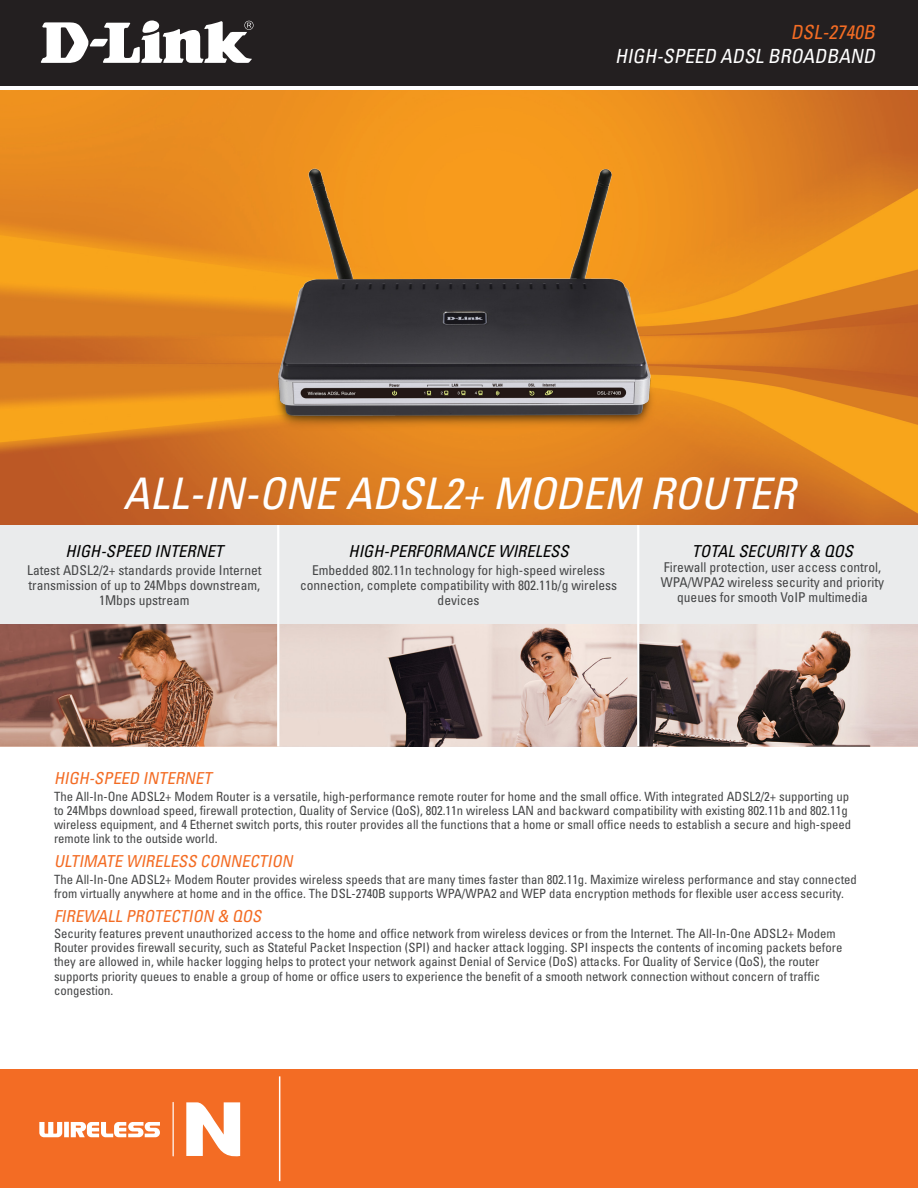
<style>
.page{position:relative;width:918px;height:1188px;background:#fff}
.page>*{position:absolute;margin:0;border:0;box-sizing:border-box;transform-origin:0 0}
.Center_Product_Name{font:italic condensed 43.5px "Univers";color:#fff}
.Slogan_-_Top_Right{font:italic condensed 19.5px "Univers";color:#fff}
.Model_Number_-_Top_R{font:italic condensed 19.5px "Univers";color:#f36c24}
.Bottom_Feature_Title{font:italic condensed 16.5px "Univers";color:#f36c24}
.Middle_Feature_Title{font:italic condensed 16.5px "Univers";color:#000}
.Middle_Feature_Text{font:condensed 13.5px/15px "Univers";color:#454647;text-align:center}
.Middle_Feature_Title-2{font:condensed 13.5px/15px "Univers";color:#454647;text-align:center}
.Bottom_Feature_Text{font:condensed 12.75px/14.2px "Univers";color:#454647}
</style>
<div class="page">
<div style="left:0;top:1070px;width:918px;height:118px;background:#f36c24"></div>
<img style="left:0;top:90px;width:918px;height:435px">
<div style="left:0;top:0;width:918px;height:89px;background:linear-gradient(to right,#fff,#fff)"></div>
<div style="left:0;top:0;width:918px;height:85px;background:#231f20"></div>
<svg style="left:41px;top:20px;width:213px;height:43px"></svg>
<hr style="left:279px;top:1076px;width:1px;height:105px;background:#fff">
<svg style="left:39px;top:1102px;width:201px;height:55px"></svg>
<hr style="left:173px;top:1102px;width:1px;height:54px;background:#fff">
<div style="left:0;top:525px;width:918px;height:101px;background:#eaebec"></div>
<hr style="left:277px;top:525px;width:2px;height:99px;background:#fff">
<hr style="left:637px;top:525px;width:2px;height:99px;background:#fff">
<img style="left:0;top:624px;width:918px;height:122px">
<hr style="left:277px;top:624px;width:2px;height:122px;background:#fff">
<hr style="left:637px;top:624px;width:2px;height:122px;background:#fff">
<img style="left:241px;top:132px;width:446px;height:320px">
<p class="Model_Number_-_Top_R" style="left:791px;top:20px;width:90px">DSL-2740B</p>
<p class="Slogan_-_Top_Right" style="left:615px;top:43px;width:129px">HIGH-SPEED ADSL</p>
<p class="Slogan_-_Top_Right" style="left:768px;top:43px;width:107px">B ROADBAND</p>
<p class="Center_Product_Name" style="left:123px;top:466px;width:673px">ALL-IN-ONE ADSL2+ MODEM ROUTER</p>
<p class="Middle_Feature_Title" style="left:66px;top:541px;width:69px">HIGH-SPEED</p>
<p class="Middle_Feature_Title" style="left:154px;top:541px;width:10px">INTERNET</p>
<p class="Middle_Feature_Text" style="left:27px;top:562px;width:236px">Latest ADSL2/2+ standards provide I nternet transmission of up to 24Mbps downstream,<br>1Mbps upstream</p>
<p class="Middle_Feature_Title" style="left:349px;top:541px;width:86px">HIGH-PERFORMAN</p>
<p class="Middle_Feature_Title" style="left:477px;top:541px;width:45px">CE WIRELESS</p>
<p class="Middle_Feature_Text" style="left:300px;top:562px;width:319px">Embedded 802.11n technology for high-speed wireless connection, complete compatibility with 802.11b/g wireless devices</p>
<p class="Middle_Feature_Title" style="left:692px;top:541px;width:10px">TOTAL</p>
<p class="Middle_Feature_Title" style="left:738px;top:541px;width:36px">SECURIT</p>
<p class="Middle_Feature_Title" style="left:797px;top:541px;width:48px">Y &amp; QOS</p>
<p class="Middle_Feature_Title-2" style="left:661px;top:559px;width:225px">Firewall protection, user access control,<br>WPA/WPA2 wireless security and priority queues for smooth VoIP multimedia</p>
<p class="Bottom_Feature_Title" style="left:54px;top:768px;width:10px">HIGH</p>
<p class="Bottom_Feature_Title" style="left:89px;top:768px;width:89px">-SPEED INTERNE</p>
<p class="Bottom_Feature_Title" style="left:203px;top:768px;width:13px">T</p>
<p class="Bottom_Feature_Text" style="left:54px;top:789px;width:799px">The All-I n-One ADSL2+ Modem Router is a versatile, high-performance remote router for home and the small office. With integrated ADSL2/2+ supporting up to 24Mbps download speed, firewall protection, Quality of Service (QoS), 802.11n wireless LAN and backward compatibility with existing 802.11b and 802.11g wireless equipment, and 4 Ethernet switch ports, this router provides all the functions that a home or small office needs to establish a secure and high-speed remote link to the outside world.</p>
<p class="Bottom_Feature_Title" style="left:54px;top:851px;width:167px">ULTI MATE WIRELESS CONNE</p>
<p class="Bottom_Feature_Title" style="left:250px;top:851px;width:27px">CTION</p>
<p class="Bottom_Feature_Text" style="left:54px;top:872px;width:805px">The All-I n-One ADSL2+ Modem Router provides wireless speeds that are many times faster than 802.11g. Maximize wireless performance and stay connected from virtually anywhere at home and in the office. The DSL-2740B supports WPA/WPA2 and WEP data encryption methods for flexible user access security.</p>
<p class="Bottom_Feature_Title" style="left:54px;top:905px;width:144px">FIREWALL PROTECTION</p>
<p class="Bottom_Feature_Title" style="left:217px;top:905px;width:49px">&amp; QOS</p>
<p class="Bottom_Feature_Text" style="left:54px;top:926px;width:790px">Security features prevent unauthorized access to the home and office network from wireless devices or from the I nternet. The All-I n-One ADSL2+ Modem Router provides firewall security, such as Stateful Packet I nspection (SPI ) and hacker attack logging. SPI inspects the contents of incoming packets before they are allowed in, while hacker logging helps to protect your network against Denial of Service (DoS) attacks. For Quality of Service (QoS), the router supports priority queues to enable a group of home or office users to experience the benefit of a smooth network connection without concern of traffic congestion.</p>
</div>
